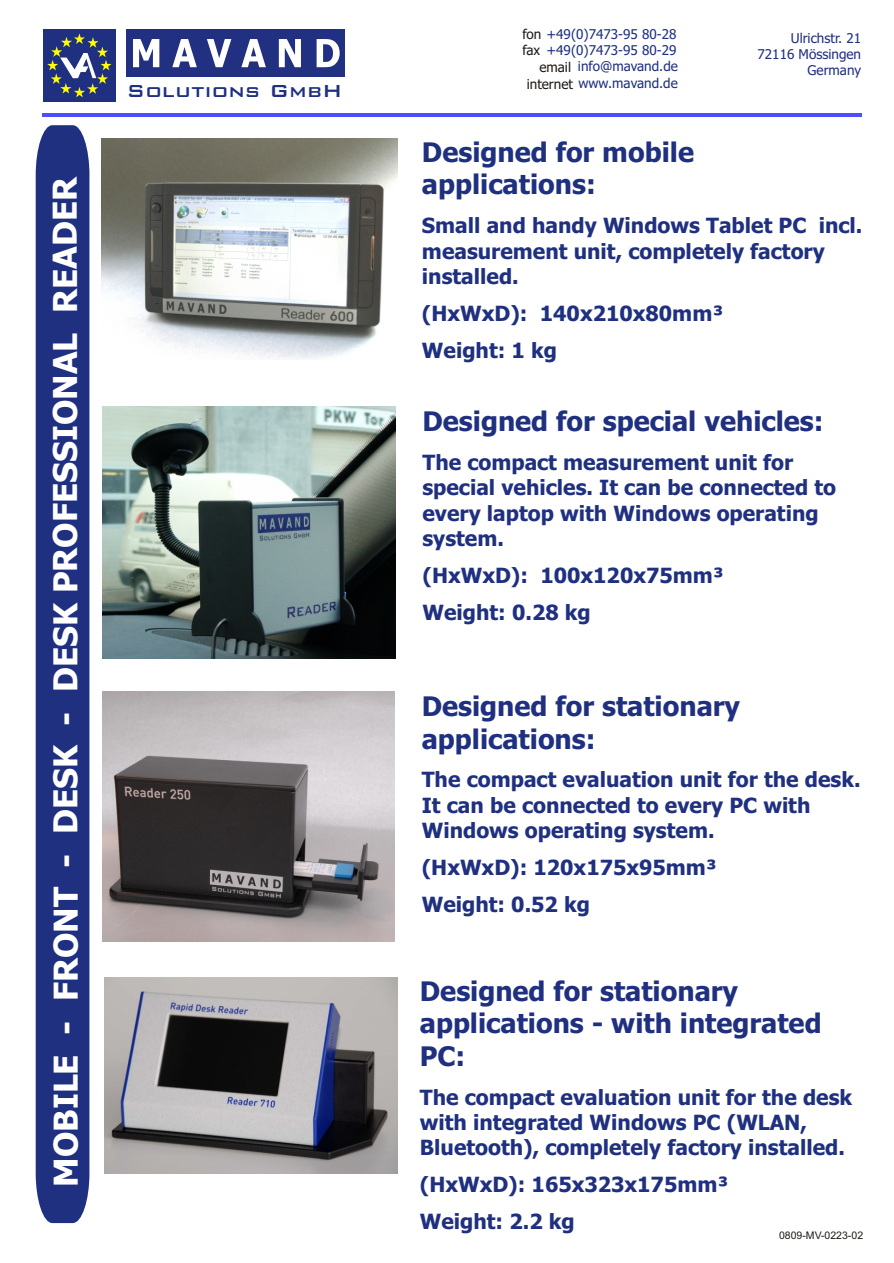
<style>
.page{position:relative;width:894px;height:1263px;background:#fff}
.page>*{position:absolute;margin:0;border:0;box-sizing:border-box;transform-origin:0 0}
.t1{font:700 33px "Tahoma";color:#fff}
.t2{font:700 27px/32.5px "Tahoma";color:#1f3080}
.t3{font:23.25px "Bank Gothic Md BT";color:#1f3080}
.t4{font:700 21px/25.3px "Tahoma";color:#1f3080}
.t5{font:13.5px/16.4px "Tahoma";color:#1f3080;text-align:right}
.t6{font:10.5px "Arial";color:#1f1a17}
.s1{color:#1f1a17}
</style>
<div class="page">
<div style="left:36px;top:125px;width:53px;height:1098px;background:#1f3080"></div>
<hr style="left:42px;top:113px;width:820px;height:4px;background:#4d4fff">
<div style="left:126px;top:29px;width:219px;height:47px;background:#213080"></div>
<svg style="left:133px;top:39px;width:207px;height:28px"></svg>
<div style="left:43px;top:29px;width:72px;height:72px;background:#1f3080"></div>
<svg style="left:47px;top:34px;width:64px;height:63px"></svg>
<img style="left:103px;top:406px;width:292px;height:252px">
<img style="left:104px;top:977px;width:293px;height:197px">
<img style="left:102px;top:139px;width:295px;height:221px">
<img style="left:102px;top:692px;width:292px;height:250px">
<h1 class="t1" style="left:52px;top:834px;width:659px;rotate:-90deg">DESK - DESK P OFESSIO AL READER</h1>
<h1 class="t1" style="left:52px;top:400px;width:27px;rotate:-90deg">N</h1>
<h1 class="t1" style="left:52px;top:572px;width:26px;rotate:-90deg">R</h1>
<h1 class="t1" style="left:53px;top:1187px;width:335px;rotate:-90deg">MOBILE - FR NT -</h1>
<h1 class="t1" style="left:53px;top:958px;width:27px;rotate:-90deg">O</h1>
<p class="t3" style="left:127px;top:79px;width:218px">Solutions GmbH</p>
<p class="t5" style="left:522px;top:27px;width:155px;text-align:left"><span class="s1">fon</span> +49(0)7473-95 80-28 <span class="s1">fax</span></p>
<p class="t5" style="left:539px;top:44px;width:140px;line-height:15.9px;text-align:center">+49(0)7473-95 80-29 <span class="s1">email</span> info@mavand.de</p>
<p class="t5" style="left:527px;top:77px;width:153px"><span class="s1">internet</span> www.mavand.de</p>
<p class="t5" style="left:758px;top:31px;width:105px">Ulrichstr. 21<br>72116 Mössingen<br>Germany</p>
<p class="t2" style="left:422px;top:138px;width:274px">Designed for mobile applications:</p>
<p class="t4" style="left:422px;top:215px;width:442px">Small and handy Windows Tablet PC incl. measurement unit, completely factory installed.</p>
<p class="t4" style="left:422px;top:297px;width:303px;line-height:37px">(HxWxD): 140x210x80mm³<br>Weight: 1 kg</p>
<p class="t2" style="left:422px;top:407px;width:403px">Designed for special vehicles:</p>
<p class="t4" style="left:422px;top:451px;width:415px">The compact measurement unit for special vehicles. It can be connected to every laptop with Windows operating system.</p>
<p class="t4" style="left:422px;top:559px;width:303px;line-height:37px">(HxWxD): 100x120x75mm³<br>Weight: 0.28 kg</p>
<p class="t2" style="left:422px;top:692px;width:320px">Designed for stationary applications:</p>
<p class="t4" style="left:422px;top:769px;width:440px">The compact evaluation unit for the desk.<br>It can be connected to every PC with<br>Windows operating system.</p>
<p class="t4" style="left:422px;top:851px;width:297px;line-height:37px">(HxWxD): 120x175x95mm³<br>Weight: 0.52 kg</p>
<p class="t2" style="left:420px;top:977px;width:403px">Designed for stationary applications - with integrated<br>PC:</p>
<p class="t4" style="left:420px;top:1086px;width:434px">The compact evaluation unit for the desk with integrated Windows PC (WLAN,<br>Bluetooth), completely factory installed.</p>
<p class="t4" style="left:420px;top:1168px;width:310px;line-height:37px">(HxWxD): 165x323x175mm³<br>Weight: 2.2 kg</p>
<p class="t6" style="left:779px;top:1231px;width:86px">0809-MV-0223-02</p>
</div>
